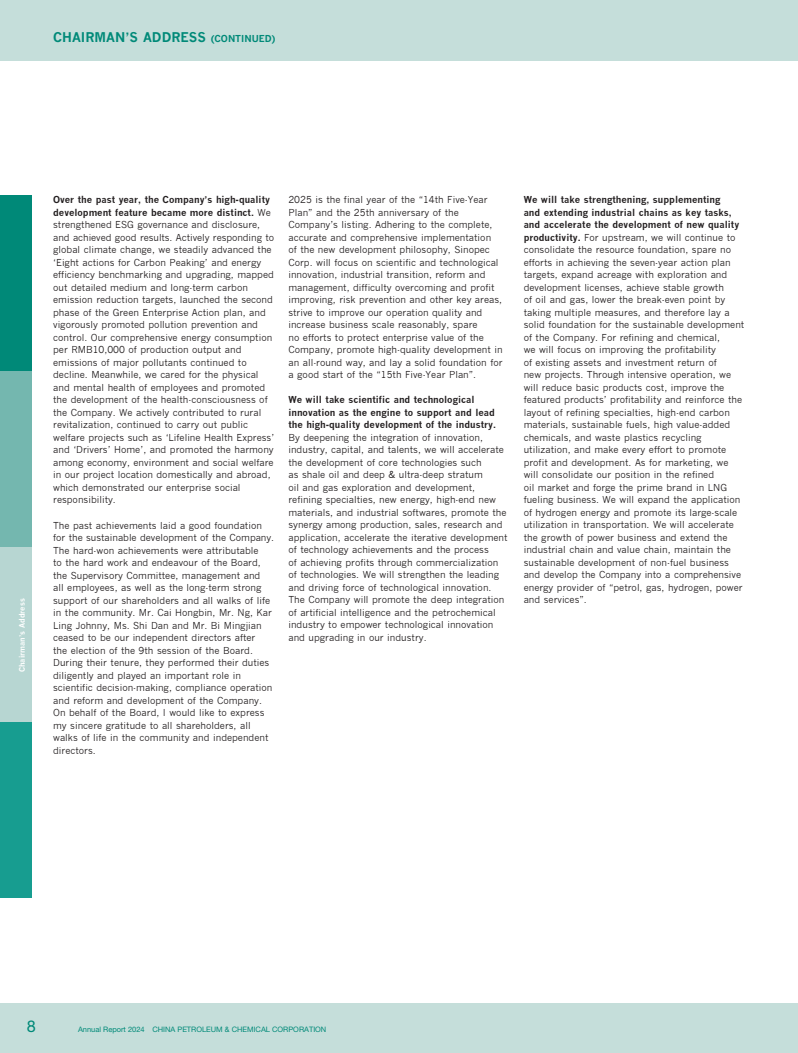
<style>
.page{position:relative;width:798px;height:1053px;background:#fff}
.page>*{position:absolute;margin:0;border:0;box-sizing:border-box;transform-origin:0 0}
.t1{font:16.25px "Helvetica Neue LT Std";color:#008978}
.t2{font:700 13.12px "News Gothic";color:#008978}
.t3{font:9.38px/12.5px "News Gothic";color:#231f20}
.t4{font:700 9.38px/12.5px "News Gothic";color:#231f20}
.t5{font:7.5px "Helvetica Neue LT Std";color:#008978}
.t6{font:700 7.5px "News Gothic";color:#fff}
.s1{font-size:9.38px}
.s2{font-weight:700}
</style>
<div class="page">
<div style="left:0;top:1003px;width:797px;height:49px;background:#c5deda"></div>
<div style="left:0;top:195px;width:32px;height:176px;background:#008978"></div>
<div style="left:0;top:546px;width:32px;height:176px;background:#b7d6d2"></div>
<div style="left:0;top:371px;width:32px;height:175px;background:#74b7af"></div>
<div style="left:0;top:722px;width:32px;height:176px;background:#179d90"></div>
<div style="left:0;top:0;width:797px;height:61px;background:#c5deda"></div>
<h2 class="t2" style="left:53px;top:29px;width:223px">CHAIRMAN’S ADDRESS <span class="s1">(CONTINUED)</span></h2>
<p class="t6" style="left:17px;top:672px;width:75px;rotate:-90deg">Chairman’s Address</p>
<p class="t3" style="left:53px;top:194px;width:222px"><span class="s2">Over the past year, the Company’s high-quality development feature became more distinct.</span> We strengthened ESG governance and disclosure, and achieved good results. Actively responding to global climate change, we steadily advanced the ‘Eight actions for Carbon Peaking’ and energy efficiency benchmarking and upgrading, mapped out detailed medium and long-term carbon emission reduction targets, launched the second phase of the Green Enterprise Action plan, and vigorously promoted pollution prevention and control. Our comprehensive energy consumption per RMB10,000 of production output and emissions of major pollutants continued to decline. Meanwhile, we cared for the physical and mental health of employees and promoted the development of the health-consciousness of the Company. We actively contributed to rural revitalization, continued to carry out public welfare projects such as ‘Lifeline Health Express’ and ‘Drivers’ Home’, and promoted the harmony among economy, environment and social welfare in our project location domestically and abroad, which demonstrated our enterprise social responsibility.</p>
<p class="t3" style="left:53px;top:519px;width:222px">The past achievements laid a good foundation for the sustainable development of the Company.<br>The hard-won achievements were attributable<br>to the hard work and endeavour of the Board, the Supervisory Committee, management and<br>all employees, as well as the long-term strong support of our shareholders and all walks of life in the community. Mr. Cai Hongbin, Mr. Ng, Kar Ling Johnny, Ms. Shi Dan and Mr. Bi Mingjian ceased to be our independent directors after<br>the election of the 9th session of the Board.<br>During their tenure, they performed their duties diligently and played an important role in scientific decision-making, compliance operation and reform and development of the Company.<br>On behalf of the Board, I would like to express my sincere gratitude to all shareholders, all walks of life in the community and independent directors.</p>
<p class="t3" style="left:288px;top:194px;width:215px">2025 is the final year of the “14th Five-Year Plan” and the 25th anniversary of the Company’s listing. Adhering to the complete, accurate and comprehensive implementation<br>of the new development philosophy, Sinopec Corp. will focus on scientific and technological innovation, industrial transition, reform and management, difficulty overcoming and profit improving, risk prevention and other key areas, strive to improve our operation quality and increase business scale reasonably, spare<br>no efforts to protect enterprise value of the Company, promote high-quality development in an all-round way, and lay a solid foundation for a good start of the “15th Five-Year Plan”.</p>
<p class="t4" style="left:288px;top:393px;width:209px">We will take scientific and technological innovation as the engine to support and lead the high-quality development of the industry.</p>
<p class="t3" style="left:288px;top:431px;width:220px">By deepening the integration of innovation, industry, capital, and talents, we will accelerate the development of core technologies such<br>as shale oil and deep &amp; ultra-deep stratum<br>oil and gas exploration and development, refining specialties, new energy, high-end new materials, and industrial softwares, promote the synergy among production, sales, research and application, accelerate the iterative development of technology achievements and the process<br>of achieving profits through commercialization of technologies. We will strengthen the leading and driving force of technological innovation.<br>The Company will promote the deep integration of artificial intelligence and the petrochemical industry to empower technological innovation and upgrading in our industry.</p>
<p class="t3" style="left:523px;top:193px;width:222px"><span class="s2">We will take strengthening, supplementing<br>and extending industrial chains as key tasks, and accelerate the development of new quality productivity.</span> For upstream, we will continue to consolidate the resource foundation, spare no efforts in achieving the seven-year action plan targets, expand acreage with exploration and development licenses, achieve stable growth<br>of oil and gas, lower the break-even point by taking multiple measures, and therefore lay a solid foundation for the sustainable development of the Company. For refining and chemical,<br>we will focus on improving the profitability<br>of existing assets and investment return of<br>new projects. Through intensive operation, we will reduce basic products cost, improve the featured products’ profitability and reinforce the layout of refining specialties, high-end carbon materials, sustainable fuels, high value-added chemicals, and waste plastics recycling utilization, and make every effort to promote profit and development. As for marketing, we will consolidate our position in the refined<br>oil market and forge the prime brand in LNG fueling business. We will expand the application of hydrogen energy and promote its large-scale utilization in transportation. We will accelerate the growth of power business and extend the industrial chain and value chain, maintain the sustainable development of non-fuel business and develop the Company into a comprehensive energy provider of “petrol, gas, hydrogen, power and services”.</p>
<h1 class="t1" style="left:27px;top:1016px;width:11px">8</h1>
<p class="t5" style="left:78px;top:1024px;width:250px">Annual Report 2024 CHINA PETROLEUM &amp; CHEMICAL CORPORATION</p>
</div>
